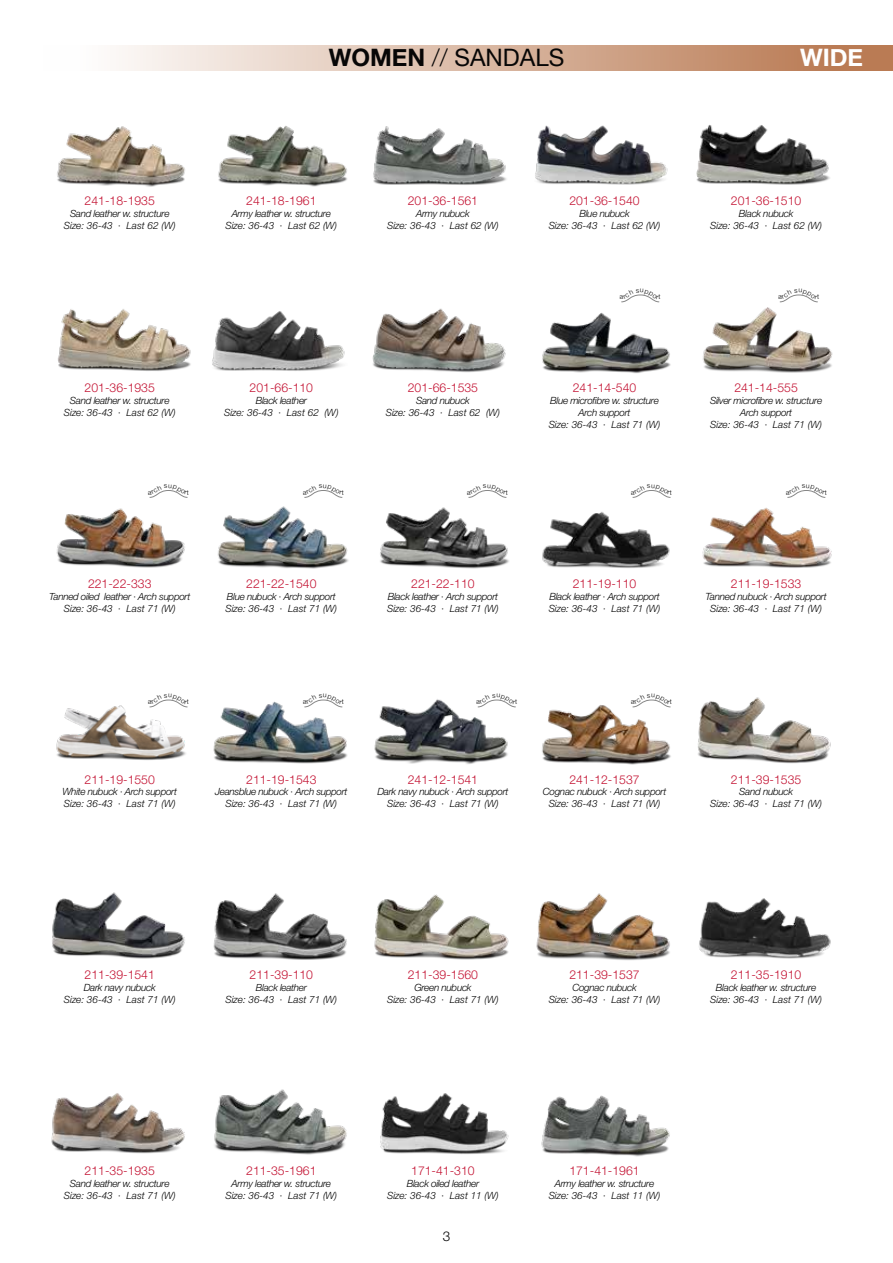
<style>
.page{position:relative;width:893px;height:1263px;background:#fff}
.page>*{position:absolute;margin:0;border:0;box-sizing:border-box;transform-origin:0 0}
.t1{font:24px "Helvetica Neue";color:#070606}
.t2{font:700 24px "Helvetica Neue";color:#fff}
.t3{font:300 13.5px "Helvetica Neue LT Std";color:#000}
.t4{font:300 12.3px "Helvetica Neue LT Std";color:#c31232}
.t5{font:italic 300 9.9px/12px "Helvetica Neue LT Std";letter-spacing:-.03em;color:#000;text-align:center}
.t6{font:italic 300 9.9px/12px "Helvetica Neue LT Std";color:#000;text-align:center}
.t7{font:300 6.9px "Helvetica Neue";color:#000}
.s1{font-weight:700}
.s2{font-weight:300}
</style>
<div class="page">
<img style="left:57px;top:70px;width:136px;height:117px">
<img style="left:211px;top:70px;width:143px;height:117px">
<img style="left:372px;top:70px;width:142px;height:115px">
<img style="left:534px;top:70px;width:141px;height:115px">
<img style="left:696px;top:70px;width:141px;height:115px">
<img style="left:212px;top:311px;width:133px;height:60px">
<img style="left:372px;top:308px;width:134px;height:65px">
<img style="left:542px;top:302px;width:129px;height:71px">
<img style="left:703px;top:302px;width:130px;height:71px">
<img style="left:56px;top:508px;width:129px;height:60px">
<img style="left:217px;top:506px;width:132px;height:63px">
<img style="left:380px;top:507px;width:129px;height:62px">
<img style="left:542px;top:512px;width:128px;height:56px">
<img style="left:702px;top:507px;width:130px;height:61px">
<img style="left:56px;top:705px;width:132px;height:55px">
<img style="left:213px;top:701px;width:135px;height:63px">
<img style="left:374px;top:699px;width:142px;height:65px">
<img style="left:542px;top:705px;width:129px;height:60px">
<img style="left:698px;top:697px;width:133px;height:67px">
<img style="left:52px;top:892px;width:133px;height:67px">
<img style="left:213px;top:893px;width:134px;height:67px">
<img style="left:374px;top:894px;width:135px;height:66px">
<img style="left:536px;top:893px;width:134px;height:68px">
<img style="left:699px;top:898px;width:132px;height:61px">
<img style="left:51px;top:1093px;width:134px;height:61px">
<img style="left:214px;top:1089px;width:133px;height:66px">
<img style="left:380px;top:1093px;width:129px;height:61px">
<img style="left:541px;top:1095px;width:129px;height:62px">
<div style="left:43px;top:45px;width:850px;height:25px;background:linear-gradient(to right,#fff,#b67349)"></div>
<img style="left:58px;top:309px;width:133px;height:62px">
<svg style="left:621px;top:294px;width:39px;height:8px"></svg>
<svg style="left:149px;top:490px;width:39px;height:8px"></svg>
<svg style="left:148px;top:699px;width:40px;height:8px"></svg>
<svg style="left:476px;top:699px;width:40px;height:8px"></svg>
<svg style="left:304px;top:490px;width:39px;height:8px"></svg>
<svg style="left:303px;top:699px;width:40px;height:8px"></svg>
<svg style="left:631px;top:699px;width:40px;height:8px"></svg>
<svg style="left:468px;top:490px;width:39px;height:8px"></svg>
<svg style="left:632px;top:490px;width:39px;height:8px"></svg>
<svg style="left:787px;top:490px;width:39px;height:8px"></svg>
<svg style="left:779px;top:294px;width:39px;height:8px"></svg>
<h1 class="t1" style="left:329px;top:40px;width:237px"><span class="s1">WOMEN</span> <span class="s2">//</span> SANDALS</h1>
<h1 class="t2" style="left:800px;top:39px;width:65px">WIDE</h1>
<p class="t4" style="left:85px;top:193px;width:72px">241-18-1935</p>
<p class="t5" style="left:64px;top:207px;width:113px">Sand leather w. structure<br>Size: 36-43 · Last 62 (W)</p>
<p class="t4" style="left:246px;top:193px;width:72px">241-18-1961</p>
<p class="t5" style="left:226px;top:207px;width:113px">Army leather w. structure<br>Size: 36-43 · Last 62 (W)</p>
<p class="t4" style="left:408px;top:193px;width:72px">201-36-1561</p>
<p class="t6" style="left:387px;top:207px;width:113px">Army nubuck<br>Size: 36-43 · Last 62 (W)</p>
<p class="t4" style="left:569px;top:193px;width:72px">201-36-1540</p>
<p class="t6" style="left:549px;top:207px;width:113px">Blue nubuck<br>Size: 36-43 · Last 62 (W)</p>
<p class="t4" style="left:731px;top:193px;width:72px">201-36-1510</p>
<p class="t5" style="left:710px;top:207px;width:113px">Black nubuck<br>Size: 36-43 · Last 62 (W)</p>
<p class="t7" style="left:659px;top:291px;width:4px">t</p>
<p class="t7" style="left:817px;top:291px;width:4px">t</p>
<p class="t4" style="left:85px;top:380px;width:72px">201-36-1935</p>
<p class="t5" style="left:64px;top:395px;width:113px">Sand leather w. structure<br>Size: 36-43 · Last 62 (W)</p>
<p class="t4" style="left:250px;top:380px;width:65px">201-66-110</p>
<p class="t5" style="left:224px;top:395px;width:116px">Black leather<br>Size: 36-43 · Last 62 (W)</p>
<p class="t4" style="left:408px;top:380px;width:72px">201-66-1535</p>
<p class="t6" style="left:386px;top:395px;width:116px">Sand nubuck<br>Size: 36-43 · Last 62 (W)</p>
<p class="t4" style="left:573px;top:380px;width:65px">241-14-540</p>
<p class="t5" style="left:549px;top:395px;width:113px">Blue microfibre w. structure<br>Arch support<br>Size: 36-43 · Last 71 (W)</p>
<p class="t4" style="left:734px;top:380px;width:65px">241-14-555</p>
<p class="t5" style="left:710px;top:395px;width:114px">Silver microfibre w. structure<br>Arch support<br>Size: 36-43 · Last 71 (W)</p>
<p class="t7" style="left:187px;top:487px;width:4px">t</p>
<p class="t7" style="left:342px;top:487px;width:4px">t</p>
<p class="t7" style="left:506px;top:487px;width:4px">t</p>
<p class="t7" style="left:670px;top:487px;width:4px">t</p>
<p class="t7" style="left:825px;top:487px;width:4px">t</p>
<p class="t4" style="left:88px;top:576px;width:65px">221-22-333</p>
<p class="t5" style="left:49px;top:590px;width:142px">Tanned oiled leather · Arch support<br>Size: 36-43 · Last 71 (W)</p>
<p class="t4" style="left:246px;top:576px;width:72px">221-22-1540</p>
<p class="t5" style="left:226px;top:590px;width:113px;text-align:left">Blue nubuck · Arch support<br>Size: 36-43 · Last 71 (W)</p>
<p class="t4" style="left:411px;top:576px;width:65px">221-22-110</p>
<p class="t5" style="left:387px;top:590px;width:113px;text-align:left">Black leather · Arch support<br>Size: 36-43 · Last 71 (W)</p>
<p class="t4" style="left:573px;top:576px;width:65px">211-19-110</p>
<p class="t5" style="left:549px;top:590px;width:113px;text-align:left">Black leather · Arch support<br>Size: 36-43 · Last 71 (W)</p>
<p class="t4" style="left:731px;top:576px;width:72px">211-19-1533</p>
<p class="t5" style="left:706px;top:590px;width:123px">Tanned nubuck · Arch support<br>Size: 36-43 · Last 71 (W)</p>
<p class="t7" style="left:187px;top:696px;width:4px">t</p>
<p class="t7" style="left:515px;top:696px;width:4px">t</p>
<p class="t7" style="left:342px;top:696px;width:4px">t</p>
<p class="t7" style="left:670px;top:696px;width:4px">t</p>
<p class="t4" style="left:85px;top:772px;width:72px">211-19-1550</p>
<p class="t5" style="left:63px;top:786px;width:116px;text-align:left">White nubuck · Arch support<br>Size: 36-43 · Last 71 (W)</p>
<p class="t4" style="left:246px;top:772px;width:72px">211-19-1543</p>
<p class="t5" style="left:215px;top:786px;width:134px">Jeansblue nubuck · Arch support<br>Size: 36-43 · Last 71 (W)</p>
<p class="t4" style="left:408px;top:772px;width:72px">241-12-1541</p>
<p class="t5" style="left:377px;top:786px;width:133px">Dark navy nubuck · Arch support<br>Size: 36-43 · Last 71 (W)</p>
<p class="t4" style="left:569px;top:772px;width:72px">241-12-1537</p>
<p class="t5" style="left:543px;top:786px;width:125px">Cognac nubuck · Arch support<br>Size: 36-43 · Last 71 (W)</p>
<p class="t4" style="left:731px;top:772px;width:72px">211-39-1535</p>
<p class="t6" style="left:710px;top:786px;width:113px">Sand nubuck<br>Size: 36-43 · Last 71 (W)</p>
<p class="t4" style="left:85px;top:967px;width:72px">211-39-1541</p>
<p class="t5" style="left:64px;top:981px;width:113px">Dark navy nubuck<br>Size: 36-43 · Last 71 (W)</p>
<p class="t4" style="left:250px;top:967px;width:65px">211-39-110</p>
<p class="t5" style="left:226px;top:981px;width:113px">Black leather<br>Size: 36-43 · Last 71 (W)</p>
<p class="t4" style="left:408px;top:967px;width:72px">211-39-1560</p>
<p class="t5" style="left:387px;top:981px;width:113px">Green nubuck<br>Size: 36-43 · Last 71 (W)</p>
<p class="t4" style="left:569px;top:967px;width:72px">211-39-1537</p>
<p class="t5" style="left:549px;top:981px;width:113px">Cognac nubuck<br>Size: 36-43 · Last 71 (W)</p>
<p class="t4" style="left:731px;top:967px;width:72px">211-35-1910</p>
<p class="t5" style="left:710px;top:981px;width:113px">Black leather w. structure<br>Size: 36-43 · Last 71 (W)</p>
<p class="t4" style="left:85px;top:1163px;width:72px">211-35-1935</p>
<p class="t5" style="left:64px;top:1177px;width:113px">Sand leather w. structure<br>Size: 36-43 · Last 71 (W)</p>
<p class="t4" style="left:246px;top:1163px;width:72px">211-35-1961</p>
<p class="t5" style="left:226px;top:1177px;width:113px">Army leather w. structure<br>Size: 36-43 · Last 71 (W)</p>
<p class="t4" style="left:411px;top:1163px;width:65px">171-41-310</p>
<p class="t5" style="left:387px;top:1177px;width:113px">Black oiled leather<br>Size: 36-43 · Last 11 (W)</p>
<h2 class="t3" style="left:443px;top:1228px;width:9px">3</h2>
<p class="t4" style="left:569px;top:1163px;width:72px">171-41-1961</p>
<p class="t5" style="left:549px;top:1177px;width:113px">Army leather w. structure<br>Size: 36-43 · Last 11 (W)</p>
</div>
